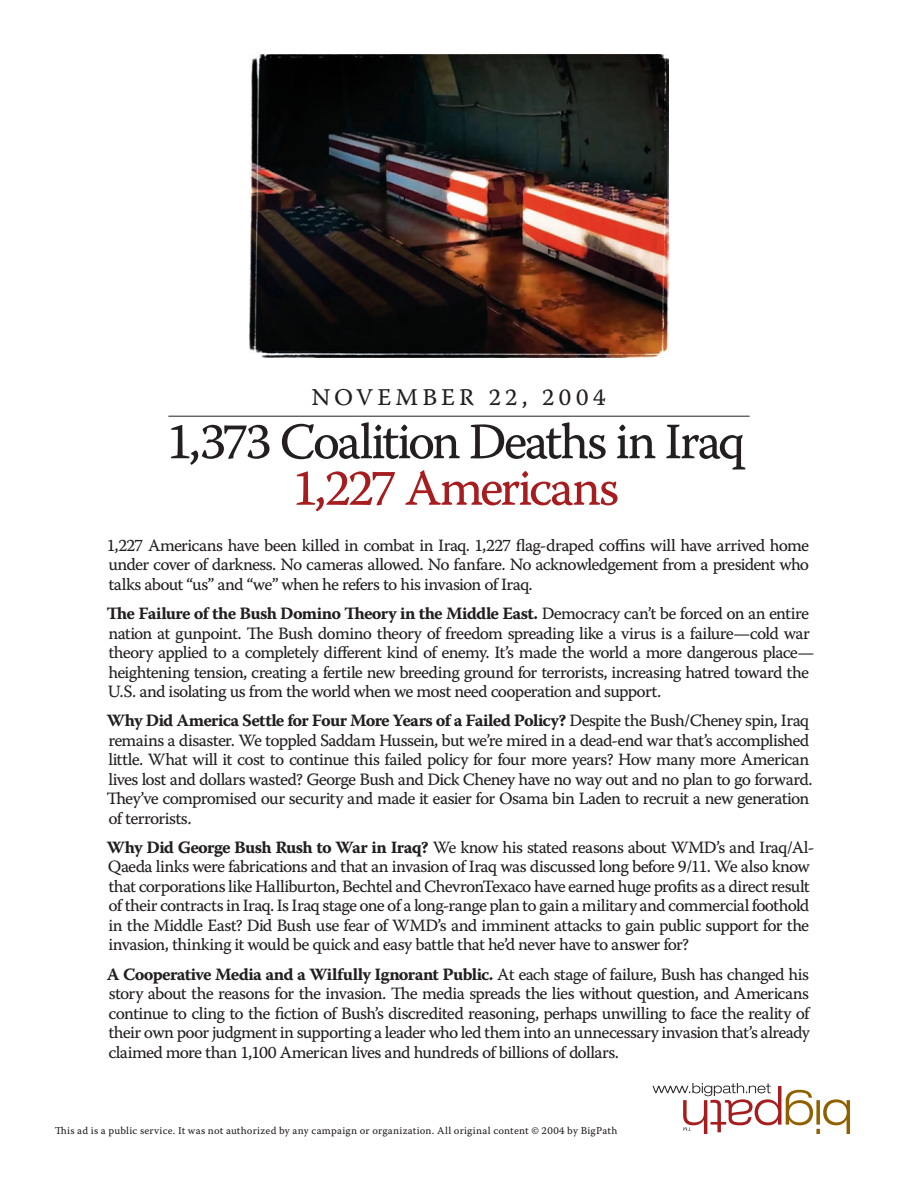
<style>
.page{position:relative;width:918px;height:1188px;background:#fff}
.page>*{position:absolute;margin:0;border:0;box-sizing:border-box;transform-origin:0 0}
.t1{font:51px "Warnock Pro Capt";letter-spacing:-.055em;color:#231f20}
.t2{font:51px "Warnock Pro Capt";letter-spacing:-.055em;color:#a61c1f}
.t3{font:24px "Warnock Pro Capt";letter-spacing:.17em;color:#231f20}
.t4{font:17.25px/19.5px "Warnock Pro Capt";letter-spacing:-.04em;color:#231f20}
.t5{font:17.25px "Warnock Pro Bold Capt";letter-spacing:-.04em;color:#231f20}
.t6{font:10.5px "Warnock Pro Capt";letter-spacing:.02em;color:#231f20}
.s1{font-family:"Warnock Pro Capt"}
.s2{font-family:"Warnock Pro Bold Capt"}
</style>
<div class="page">
<svg style="left:652px;top:1083px;width:198px;height:51px"></svg>
<hr style="left:168px;top:416px;width:582px;height:1px;background:#231f20">
<img style="left:249px;top:54px;width:420px;height:304px">
<h2 class="t3" style="left:311px;top:383px;width:296px">NOVEMBER 22, 2004</h2>
<h1 class="t1" style="left:167px;top:411px;width:580px">1,373 Coalition Deaths in Iraq</h1>
<h1 class="t2" style="left:292px;top:457px;width:328px">1,227 Americans</h1>
<p class="t4" style="left:107px;top:535px;width:704px;text-align:justify">1,227 Americans have been killed in combat in Iraq. 1,227 flag-draped coffins will have arrived home under cover of darkness. No cameras allowed. No fanfare. No acknowledgement from a president who talks about “us” and “we” when he refers to his invasion of Iraq.</p>
<p class="t5" style="left:107px;top:603px;width:704px">The Failure of the Bush Domino Theory in the Middle East. <span class="s1">Democracy can’t be forced on an entire</span></p>
<p class="t4" style="left:108px;top:623px;width:708px">nation at gunpoint. The Bush domino theory of freedom spreading like a virus is a failure—cold war theory applied to a completely different kind of enemy. It’s made the world a more dangerous place— heightening tension, creating a fertile new breeding ground for terrorists, increasing hatred toward the U.S. and isolating us from the world when we most need cooperation and support.</p>
<p class="t5" style="left:107px;top:710px;width:704px">Why Did America Settle for Four More Years of a Failed Policy? <span class="s1">Despite the Bush/Cheney spin, Iraq</span></p>
<p class="t4" style="left:106px;top:730px;width:708px">remains a disaster. We toppled Saddam Hussein, but we’re mired in a dead-end war that’s accomplished little. What will it cost to continue this failed policy for four more years? How many more American lives lost and dollars wasted? George Bush and Dick Cheney have no way out and no plan to go forward.<br>They’ve compromised our security and made it easier for Osama bin Laden to recruit a new generation of terrorists.</p>
<p class="t4" style="left:107px;top:837px;width:709px"><span class="s2">Why Did George Bush Rush to War in Iraq?</span> We know his stated reasons about WMD’s and Iraq/Al-Qaeda links were fabrications and that an invasion of Iraq was discussed long before 9/11. We also know that corporations like Halliburton, Bechtel and ChevronTexaco have earned huge profits as a direct result of their contracts in Iraq. Is Iraq stage one of a long-range plan to gain a military and commercial foothold in the Middle East? Did Bush use fear of WMD’s and imminent attacks to gain public support for the invasion, thinking it would be quick and easy battle that he’d never have to answer for?</p>
<p class="t5" style="left:107px;top:964px;width:704px">A Cooperative Media and a Wilfully Ignorant Public. <span class="s1">At each stage of failure, Bush has changed his</span></p>
<p class="t4" style="left:108px;top:983px;width:703px;text-align:justify">story about the reasons for the invasion. The media spreads the lies without question, and Americans continue to cling to the fiction of Bush’s discredited reasoning, perhaps unwilling to face the reality of their own poor judgment in supporting a leader who led them into an unnecessary invasion that’s already claimed more than 1,100 American lives and hundreds of billions of dollars.</p>
<p class="t6" style="left:55px;top:1124px;width:564px">This ad is a public service. It was not authorized by any campaign or organization. All original content © 2004 by BigPath</p>
</div>
